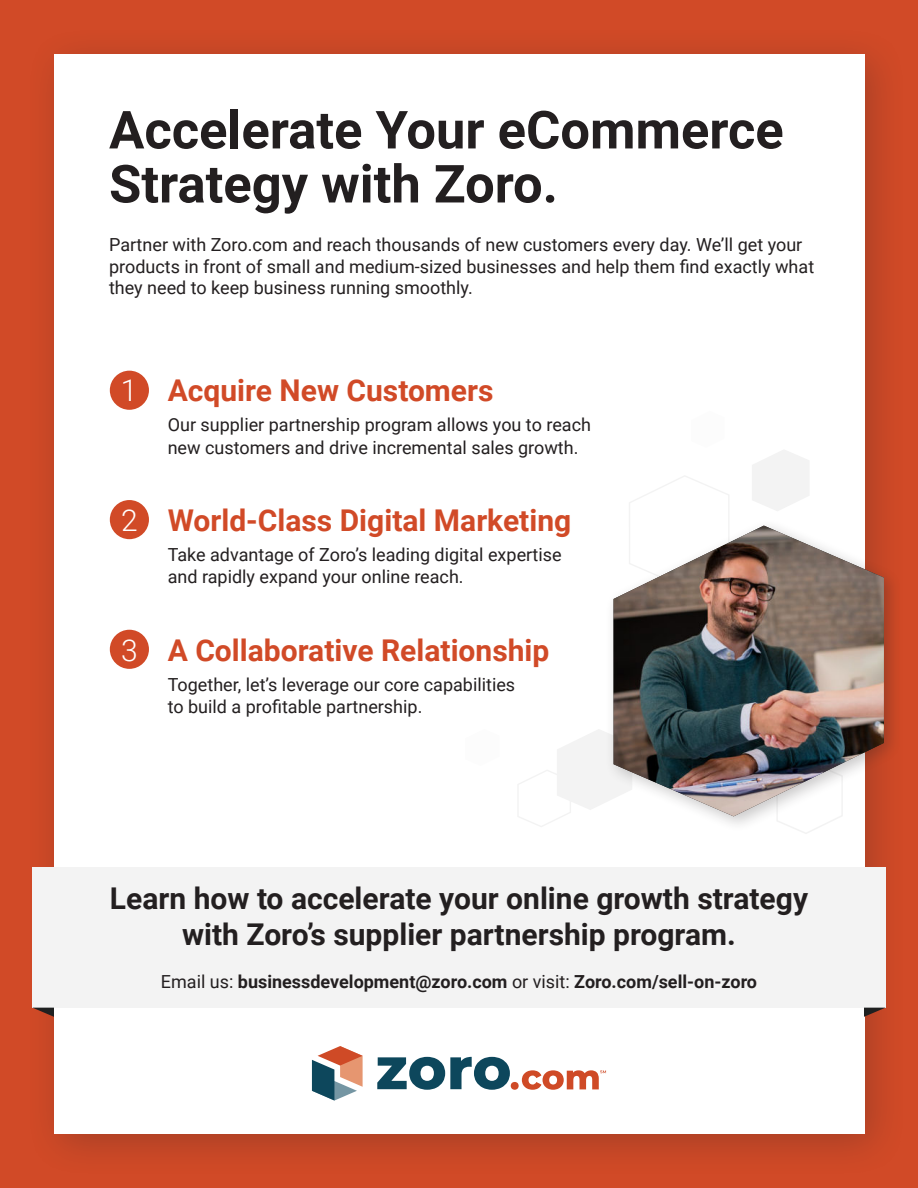
<style>
.page{position:relative;width:918px;height:1188px;background:#d14a27}
.page>*{position:absolute;margin:0;border:0;box-sizing:border-box;transform-origin:0 0}
.t1{font:700 52.5px/54px "Roboto";color:#231f20}
.t2{font:700 30px/36px "Roboto";color:#231f20;text-align:center}
.t3{font:700 30px "Roboto";color:#d14a27}
.t4{font:18px/22.5px "Roboto";color:#231f20}
.t5{font:700 18px "Roboto";color:#231f20}
.s1{font-weight:300;color:#fff}
.s2{font-weight:400}
</style>
<div class="page">
<div style="left:25px;top:25px;width:883px;height:1153px;background:#231f20;opacity:.25"></div>
<div style="left:54px;top:54px;width:810px;height:1080px;background:#fff"></div>
<svg style="left:629px;top:476px;width:100px;height:41px"></svg>
<svg style="left:752px;top:450px;width:57px;height:61px"></svg>
<svg style="left:518px;top:729px;width:86px;height:98px"></svg>
<div style="left:32px;top:867px;width:854px;height:141px;background:#f3f3f3"></div>
<svg style="left:312px;top:1046px;width:51px;height:55px"></svg>
<svg style="left:377px;top:1057px;width:229px;height:33px"></svg>
<div style="left:110px;top:630px;width:39px;height:39px;background:#d14a27;border-radius:50%"></div>
<div style="left:110px;top:500px;width:39px;height:39px;background:#d14a27;border-radius:50%"></div>
<div style="left:110px;top:371px;width:39px;height:39px;background:#d14a27;border-radius:50%"></div>
<div style="left:604px;top:517px;width:298px;height:316px;background:#231f20;opacity:.25"></div>
<img style="left:614px;top:526px;width:270px;height:290px">
<svg style="left:864px;top:1008px;width:22px;height:9px"></svg>
<svg style="left:32px;top:1008px;width:22px;height:9px"></svg>
<h1 class="t1" style="left:109px;top:108px;width:676px">Accelerate Your eCommerce<br>Strategy with Zoro.</h1>
<p class="t4" style="left:109px;top:235px;width:707px;line-height:21.6px">Partner with Zoro.com and reach thousands of new customers every day. We’ll get your products in front of small and medium-sized businesses and help them find exactly what they need to keep business running smoothly.</p>
<h2 class="t3" style="left:121px;top:379px;width:374px"><span class="s1">1</span> Acquire New Customers</h2>
<p class="t4" style="left:168px;top:415px;width:425px">Our supplier partnership program allows you to reach new customers and drive incremental sales growth.</p>
<h2 class="t3" style="left:121px;top:508px;width:452px"><span class="s1">2</span> World-Class Digital Marketing</h2>
<p class="t4" style="left:168px;top:542px;width:396px">Take advantage of Zoro’s leading digital expertise and rapidly expand your online reach.</p>
<h2 class="t3" style="left:121px;top:638px;width:430px"><span class="s1">3</span> A Collaborative Relationship</h2>
<p class="t4" style="left:168px;top:674px;width:349px">Together, let’s leverage our core capabilities to build a profitable partnership.</p>
<h2 class="t2" style="left:110px;top:883px;width:700px">Learn how to accelerate your online growth strategy with Zoro’s supplier partnership program.</h2>
<p class="t5" style="left:161px;top:975px;width:598px"><span class="s2">Email us:</span> businessdevelopment@zoro.com <span class="s2">or visit:</span> Zoro.com/sell-on-zoro</p>
</div>
